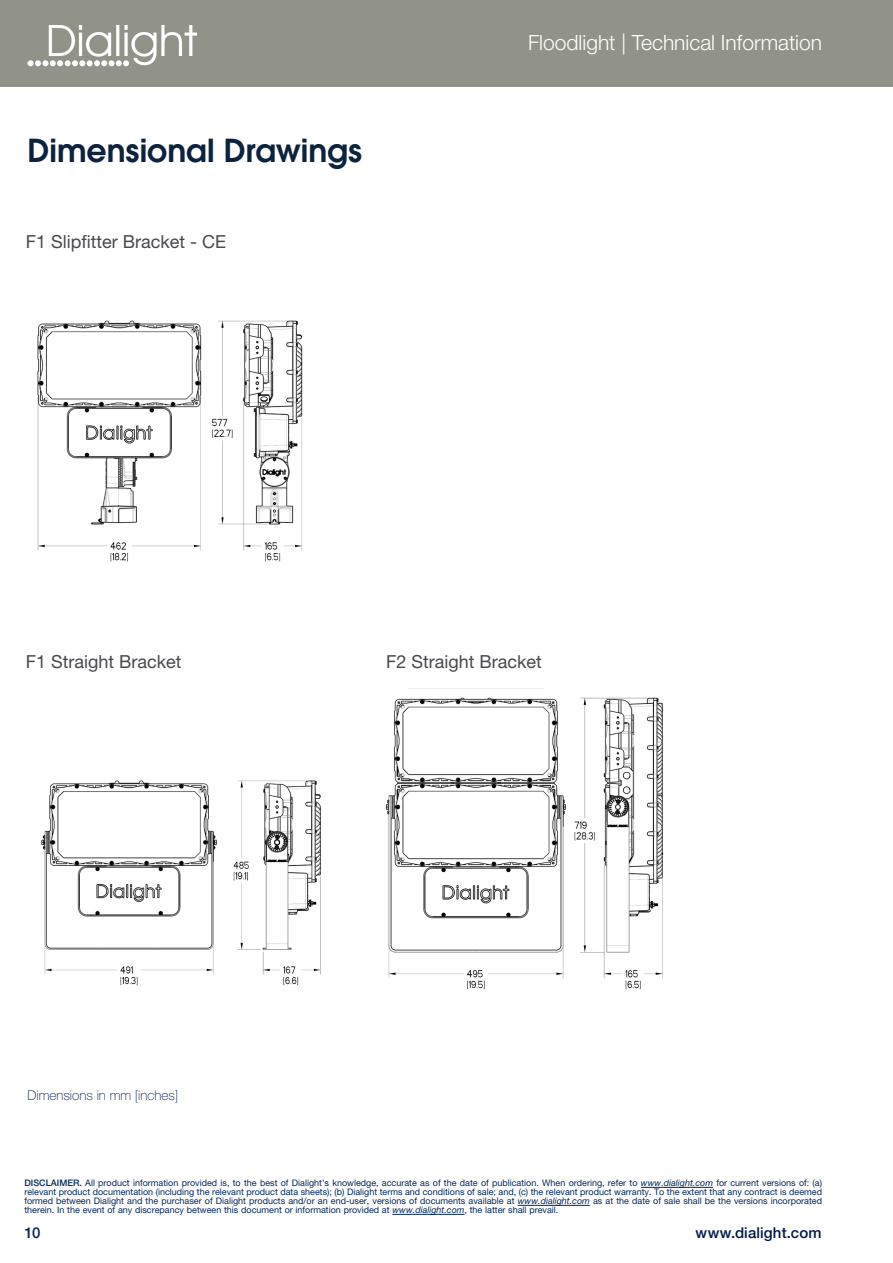
<style>
.page{position:relative;width:893px;height:1263px;background:#fff}
.page>*{position:absolute;margin:0;border:0;box-sizing:border-box;transform-origin:0 0}
.Page_Title{font:600 31.5px "ITC Avant Garde Std";color:#0c2340}
.t1{font:300 21px "Helvetica Neue LT Std";color:#fff}
.t2{font:18px "Helvetica Neue LT Std";color:#484950}
.t3{font:500 15px "Helvetica Neue LT Std";letter-spacing:.005em;color:#001948}
.t4{font:500 15px "Helvetica Neue LT Std";color:#00295c}
.t5{font:100 13.5px "Helvetica Neue LT Std";color:#001948}
.t6{font:9px/9px "Helvetica Neue LT Std";color:#00295c;text-align:justify}
.s1{font-weight:500}
.s2{font-style:italic}
</style>
<div class="page">
<div style="left:0;top:0;width:893px;height:86px;background:#919388"></div>
<img style="left:27px;top:26px;width:169px;height:41px">
<hr style="left:641px;top:1187px;width:72px;height:1px;background:#00295c">
<hr style="left:518px;top:1205px;width:72px;height:1px;background:#00295c">
<hr style="left:392px;top:1214px;width:72px;height:1px;background:#00295c">
<img style="left:41px;top:780px;width:280px;height:206px">
<img style="left:37px;top:320px;width:266px;height:242px">
<img style="left:385px;top:697px;width:279px;height:293px">
<p class="Page_Title" style="left:27px;top:130px;width:336px">Dimensional Drawings</p>
<p class="t2" style="left:26px;top:231px;width:202px">F1 Slipfitter Bracket - CE</p>
<p class="t1" style="left:528px;top:30px;width:296px">Floodlight | Technical Information</p>
<p class="t2" style="left:26px;top:651px;width:157px">F1 Straight Bracket</p>
<p class="t2" style="left:386px;top:651px;width:157px">F2 Straight Bracket</p>
<p class="t5" style="left:27px;top:1087px;width:152px">Dimensions in mm [inches]</p>
<p class="t6" style="left:24px;top:1178px;width:799px"><span class="s1">DISCLAIMER.</span> All product information provided is, to the best of Dialight’s knowledge, accurate as of the date of publication. When ordering, refer to <span class="s2">www.dialight.com</span> for current versions of: (a) relevant product documentation (including the relevant product data sheets); (b) Dialight terms and conditions of sale; and, (c) the relevant product warranty. To the extent that any contract is deemed formed between Dialight and the purchaser of Dialight products and/or an end-user, versions of documents available at <span class="s2">www.dialight.com</span> as at the date of sale shall be the versions incorporated therein. In the event of any discrepancy between this document or information provided at <span class="s2">www.dialight.com</span>, the latter shall prevail.</p>
<p class="t4" style="left:24px;top:1223px;width:17px">10</p>
<p class="t3" style="left:696px;top:1223px;width:127px">www.dialight.com</p>
</div>
